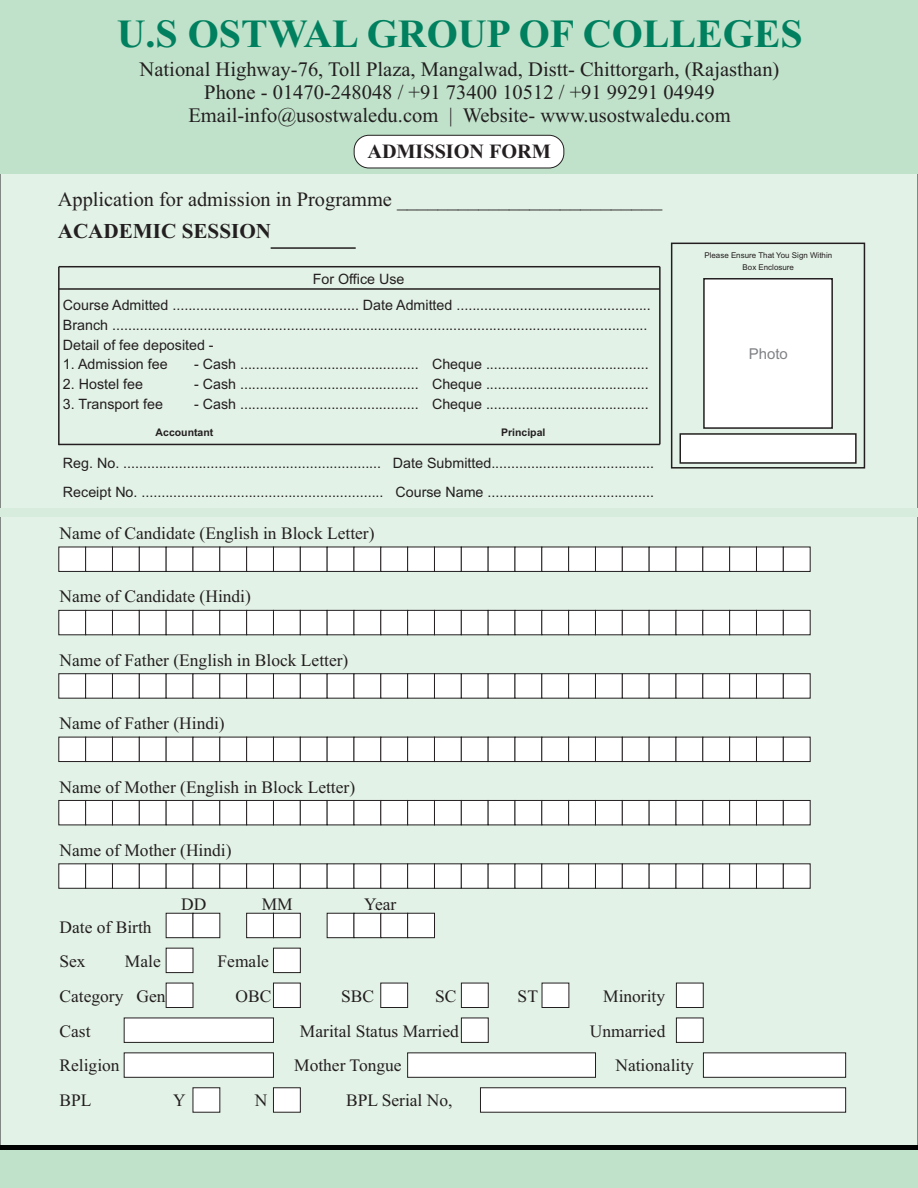
<style>
.page{position:relative;width:918px;height:1188px;background:#e3f2e7}
.page>*{position:absolute;margin:0;border:0;box-sizing:border-box;transform-origin:0 0}
.t1{font:700 40.05px "Times New Roman";color:#00805f}
.t2{font:700 21.15px "Times New Roman";color:#231f20}
.t3{font:20.55px/22.8px "Times New Roman";color:#231f20;text-align:center}
.t4{font:20.4px "Times New Roman";color:#231f20}
.t5{font:700 20.25px "Times New Roman";color:#231f20}
.t6{font:17.4px/34.7px "Times New Roman";color:#231f20}
.t7{font:15px "Arial";color:#808285}
.t8{font:14.25px/26.5px "Arial";color:#231f20}
.t9{font:700 10.5px "Arial";color:#231f20}
.t10{font:7.95px/11.6px "Arial";color:#231f20;text-align:center}
</style>
<div class="page">
<div style="left:0;top:0;width:918px;height:174px;background:#c0e2ca"></div>
<div style="left:0;top:509px;width:918px;height:8px;background:#d8ecdd"></div>
<hr style="left:271px;top:247px;width:85px;height:2px;background:#231f20">
<hr style="left:59px;top:266px;width:601px;height:1px;background:#231f20">
<hr style="left:59px;top:288px;width:601px;height:2px;background:#231f20">
<hr style="left:59px;top:444px;width:601px;height:1px;background:#231f20">
<hr style="left:58px;top:267px;width:2px;height:178px;background:#231f20">
<hr style="left:659px;top:267px;width:2px;height:177px;background:#231f20">
<div style="left:671px;top:243px;width:194px;height:226px;border:1px solid #231f20"></div>
<svg style="left:679px;top:278px;width:178px;height:186px"></svg>
<svg style="left:58px;top:546px;width:753px;height:26px;background:#e4e4e4"></svg>
<svg style="left:58px;top:610px;width:753px;height:26px;background:#e5e5e5"></svg>
<svg style="left:58px;top:673px;width:753px;height:26px;background:#e4e4e4"></svg>
<svg style="left:58px;top:736px;width:753px;height:26px;background:#e4e4e4"></svg>
<svg style="left:58px;top:800px;width:753px;height:26px;background:#e4e4e4"></svg>
<svg style="left:58px;top:863px;width:753px;height:26px;background:#e4e4e4"></svg>
<svg style="left:165px;top:912px;width:56px;height:26px"></svg>
<svg style="left:246px;top:912px;width:55px;height:26px"></svg>
<svg style="left:326px;top:912px;width:109px;height:26px;background:#e4e4e4"></svg>
<svg style="left:165px;top:947px;width:29px;height:26px"></svg>
<svg style="left:165px;top:982px;width:29px;height:26px"></svg>
<svg style="left:192px;top:1087px;width:29px;height:26px"></svg>
<svg style="left:273px;top:947px;width:28px;height:26px"></svg>
<svg style="left:273px;top:982px;width:28px;height:26px"></svg>
<svg style="left:123px;top:1017px;width:151px;height:26px;background:#eaeaea"></svg>
<svg style="left:273px;top:1087px;width:28px;height:26px"></svg>
<svg style="left:380px;top:982px;width:28px;height:26px"></svg>
<svg style="left:461px;top:1017px;width:28px;height:26px"></svg>
<svg style="left:480px;top:1087px;width:366px;height:26px;background:#ececec"></svg>
<svg style="left:461px;top:982px;width:28px;height:26px"></svg>
<svg style="left:541px;top:982px;width:29px;height:26px"></svg>
<svg style="left:676px;top:982px;width:28px;height:26px"></svg>
<svg style="left:123px;top:1052px;width:151px;height:26px;background:#eaeaea"></svg>
<svg style="left:407px;top:1052px;width:189px;height:26px;background:#ebebeb"></svg>
<svg style="left:703px;top:1052px;width:143px;height:26px;background:#eaeaea"></svg>
<svg style="left:676px;top:1017px;width:28px;height:26px"></svg>
<div style="left:0;top:1150px;width:918px;height:38px;background:#c0e2ca"></div>
<hr style="left:0;top:1146px;width:918px;height:4px;background:#010202">
<div style="left:354px;top:135px;width:210px;height:33px;background:#fff;border:1px solid #231f20;border-radius:15px"></div>
<h1 class="t1" style="left:117px;top:20px;width:688px">U.S OSTWAL GROUP OF COLLEGES</h1>
<h3 class="t3" style="left:140px;top:60px;width:641px">National Highway-76, Toll Plaza, Mangalwad, Distt- Chittorgarh, (Rajasthan)<br>Phone - 01470-248048 / +91 73400 10512 / +91 99291 04949<br>Email-info@usostwaledu.com | Website- www.usostwaledu.com</h3>
<h3 class="t5" style="left:367px;top:145px;width:185px">ADMISSION FORM</h3>
<h3 class="t4" style="left:58px;top:191px;width:606px">Application for admission in Programme __________________________</h3>
<h2 class="t2" style="left:58px;top:224px;width:215px">ACADEMIC SESSION</h2>
<p class="t8" style="left:63px;top:267px;width:589px;text-align:center">For Office Use<br>Course Admitted ............................................... Date Admitted .................................................</p>
<p class="t8" style="left:63px;top:317px;width:586px;line-height:19.6px">Branch .......................................................................................................................................<br>Detail of fee deposited -</p>
<p class="t8" style="left:63px;top:352px;width:106px">1. Admission fee</p>
<p class="t8" style="left:194px;top:352px;width:456px">- Cash ............................................. Cheque .........................................</p>
<p class="t8" style="left:63px;top:372px;width:82px">2. Hostel fee</p>
<p class="t8" style="left:194px;top:372px;width:456px">- Cash ............................................. Cheque .........................................</p>
<p class="t8" style="left:63px;top:392px;width:101px">3. Transport fee</p>
<p class="t8" style="left:194px;top:392px;width:226px">- Cash .............................................</p>
<p class="t9" style="left:156px;top:428px;width:59px">Accountant</p>
<p class="t9" style="left:501px;top:428px;width:46px">Principal</p>
<p class="t8" style="left:432px;top:392px;width:218px">Cheque .........................................</p>
<p class="t8" style="left:63px;top:451px;width:593px;line-height:28.5px">Reg. No. ................................................................. Date Submitted.........................................<br>Receipt No. ............................................................. Course Name ..........................................</p>
<p class="t6" style="left:60px;top:518px;width:317px">Name of Candidate (English in Block Letter)</p>
<p class="t6" style="left:60px;top:581px;width:193px">Name of Candidate (Hindi)</p>
<p class="t6" style="left:60px;top:644px;width:290px">Name of Father (English in Block Letter)</p>
<p class="t6" style="left:60px;top:708px;width:167px">Name of Father (Hindi)</p>
<p class="t10" style="left:704px;top:250px;width:129px">Please Ensure That You Sign Within<br>Box Enclosure</p>
<p class="t7" style="left:749px;top:348px;width:41px">Photo</p>
<p class="t6" style="left:60px;top:771px;width:297px">Name of Mother (English in Block Letter)</p>
<p class="t6" style="left:60px;top:834px;width:174px">Name of Mother (Hindi)</p>
<p class="t6" style="left:181px;top:888px;width:27px">DD</p>
<p class="t6" style="left:262px;top:888px;width:33px">MM</p>
<p class="t6" style="left:364px;top:888px;width:34px">Year</p>
<p class="t6" style="left:60px;top:911px;width:94px">Date of Birth<br>Sex</p>
<p class="t6" style="left:125px;top:946px;width:37px">Male</p>
<p class="t6" style="left:218px;top:946px;width:53px">Female</p>
<p class="t6" style="left:60px;top:981px;width:108px">Category Gen</p>
<p class="t6" style="left:235px;top:981px;width:37px">OBC</p>
<p class="t6" style="left:341px;top:981px;width:34px">SBC</p>
<p class="t6" style="left:435px;top:981px;width:23px">SC</p>
<p class="t6" style="left:518px;top:981px;width:22px">ST</p>
<p class="t6" style="left:603px;top:981px;width:64px">Minority</p>
<p class="t6" style="left:60px;top:1015px;width:33px">Cast</p>
<p class="t6" style="left:300px;top:1015px;width:160px">Marital Status Married</p>
<p class="t6" style="left:590px;top:1015px;width:77px">Unmarried</p>
<p class="t6" style="left:60px;top:1050px;width:62px">Religion</p>
<p class="t6" style="left:294px;top:1050px;width:109px">Mother Tongue</p>
<p class="t6" style="left:615px;top:1050px;width:80px">Nationality</p>
<p class="t6" style="left:60px;top:1085px;width:34px">BPL</p>
<p class="t6" style="left:173px;top:1085px;width:14px">Y</p>
<p class="t6" style="left:255px;top:1085px;width:14px">N</p>
<p class="t6" style="left:346px;top:1085px;width:108px">BPL Serial No,</p>
</div>
